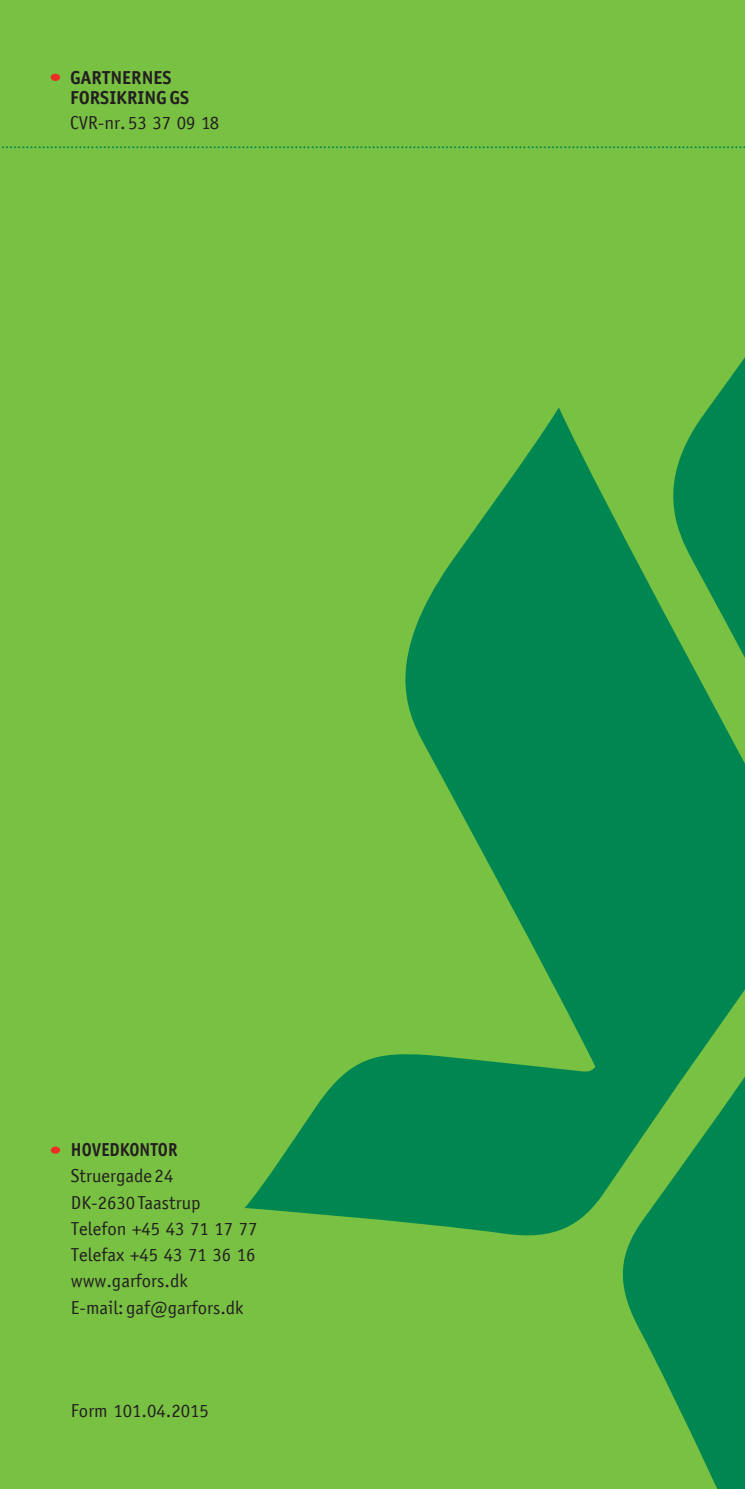
<style>
.page{position:relative;width:745px;height:1489px;background:#fff}
.page>*{position:absolute;margin:0;border:0;box-sizing:border-box;transform-origin:0 0}
.t1{font:18.75px/26.2px "True Officina Sans Boo K";color:#231f20}
.t2{font:700 18.75px "True Officina Sans";color:#231f20}
.t3{font:700 18.75px "True Officina Sans";color:#231f20;scale:.91 1}
.t4{font:13.75px "True Officina Sans Boo K";color:#008751}
</style>
<div class="page">
<div style="left:0;top:0;width:744px;height:1488px;background:#79c142"></div>
<svg style="left:244px;top:407px;width:500px;height:833px;fill:#79c142"></svg>
<svg style="left:655px;top:322px;width:89px;height:526px;fill:#008751"></svg>
<svg style="left:614px;top:922px;width:130px;height:566px;fill:#008751"></svg>
<div style="left:51px;top:1146px;width:9px;height:7px;background:#ee2e22;border-radius:50%"></div>
<div style="left:51px;top:74px;width:9px;height:7px;background:#ee2e22;border-radius:50%"></div>
<p class="t2" style="left:70px;top:66px;width:103px">GARTNERNES</p>
<p class="t2" style="left:70px;top:86px;width:121px">FORSIKRINGGS</p>
<p class="t1" style="left:70px;top:110px;width:150px">CVR-nr. 53 37 09 18</p>
<p class="t4" style="left:1px;top:135px;width:746px">.......................................................................................................................................................................................</p>
<p class="t3" style="left:71px;top:1137px;width:119px">HOVEDKONTOR</p>
<p class="t1" style="left:71px;top:1162px;width:104px">Struergade 24</p>
<p class="t1" style="left:71px;top:1189px;width:131px">DK-2630 Taastrup</p>
<p class="t1" style="left:71px;top:1215px;width:188px">Telefon +45 43 71 17 77<br>Telefax +45 43 71 36 16</p>
<p class="t1" style="left:71px;top:1267px;width:118px">www.garfors.dk</p>
<p class="t1" style="left:71px;top:1294px;width:174px">E-mail: gaf@garfors.dk</p>
<p class="t1" style="left:71px;top:1397px;width:139px">Form 101.04.2015</p>
</div>
